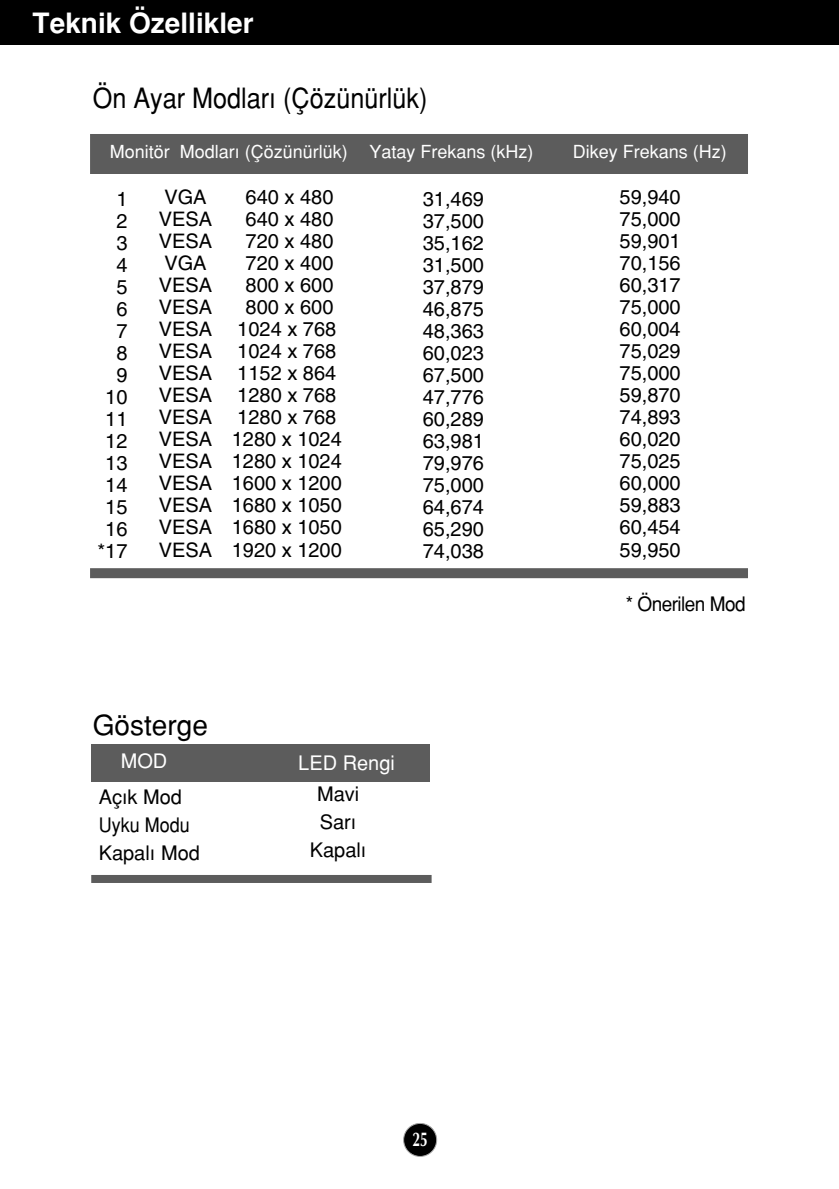
<style>
.page{position:relative;width:839px;height:1189px;background:#fff}
.page>*{position:absolute;margin:0;border:0;box-sizing:border-box;transform-origin:0 0}
.t1{font:28px "Helvetica Turk";color:#000;scale:.9 1}
.t2{font:28px "Helvetica Turk B";color:#fff}
.t3{font:28px "Helvetica Turk";color:#000}
.t4{font:20px/22px "Helvetica";color:#000;text-align:justify}
.t5{font:20px/28px "Helvetica Turk";color:#000}
.t6{font:20px "Helvetica Turk";letter-spacing:-.03em;color:#000;scale:.95 1}
.t7{font:20px "Helvetica Turk";color:#fff}
.t8{font:700 20px "Optima";color:#fff;scale:.7 1}
.t9{font:18px "Helvetica Turk";color:#fff}
</style>
<div class="page">
<div style="left:403px;top:1123px;width:33px;height:33px;background:#000;border-radius:50%"></div>
<div style="left:403px;top:1123px;width:34px;height:34px;border:2px solid #a5a5a5;border-radius:50%"></div>
<div style="left:0;top:0;width:839px;height:45px;background:#000"></div>
<div style="left:91px;top:743px;width:339px;height:38px;background:#5c5c5c"></div>
<div style="left:91px;top:875px;width:340px;height:8px;background:#5c5c5c"></div>
<div style="left:90px;top:134px;width:658px;height:40px;background:#5c5c5c"></div>
<div style="left:90px;top:568px;width:658px;height:10px;background:#5c5c5c"></div>
<h1 class="t2" style="left:33px;top:13px;width:222px">Teknik Özellikler</h1>
<h1 class="t1" style="left:93px;top:88px;width:373px">Ön Ayar Modlar› (Çözünürlük)</h1>
<p class="t9" style="left:110px;top:145px;width:425px">Monitör Modlar› (Çözünürlük) Yatay Frekans (kHz)</p>
<p class="t9" style="left:572px;top:145px;width:155px">Dikey Frekans (Hz)</p>
<p class="t4" style="left:97px;top:189px;width:32px;text-align:right">1<br>2<br>3<br>4<br>5<br>6<br>7<br>8<br>9<br>10<br>11<br>12<br>13<br>14<br>15<br>16 *17</p>
<p class="t4" style="left:232px;top:188px;width:112px;text-align:center">640 x 480<br>640 x 480<br>720 x 480<br>720 x 400<br>800 x 600<br>800 x 600<br>1024 x 768<br>1024 x 768<br>1152 x 864<br>1280 x 768<br>1280 x 768<br>1280 x 1024<br>1280 x 1024<br>1600 x 1200<br>1680 x 1050<br>1680 x 1050<br>1920 x 1200</p>
<p class="t4" style="left:423px;top:189px;width:63px">31,469<br>37,500<br>35,162<br>31,500<br>37,879<br>46,875<br>48,363<br>60,023<br>67,500<br>47,776<br>60,289<br>63,981<br>79,976<br>75,000<br>64,674<br>65,290<br>74,038</p>
<p class="t4" style="left:619px;top:188px;width:63px">59,940<br>75,000<br>59,901<br>70,156<br>60,317<br>75,000<br>60,004<br>75,029<br>75,000<br>59,870<br>74,893<br>60,020<br>75,025<br>60,000<br>59,883<br>60,454<br>59,950</p>
<p class="t4" style="left:159px;top:188px;width:55px;text-align:left">VGA<br>VESA<br>VESA<br>VGA<br>VESA<br>VESA<br>VESA<br>VESA<br>VESA<br>VESA<br>VESA<br>VESA<br>VESA<br>VESA<br>VESA<br>VESA<br>VESA</p>
<h1 class="t3" style="left:93px;top:715px;width:117px">Gösterge</h1>
<p class="t7" style="left:121px;top:754px;width:48px">MOD</p>
<p class="t7" style="left:298px;top:756px;width:98px">LED Rengi</p>
<p class="t5" style="left:99px;top:786px;width:103px">Aç›k Mod<br>Uyku Modu<br>Kapal› Mod</p>
<p class="t5" style="left:310px;top:782px;width:58px;text-align:center">Mavi<br>Sar›<br>Kapal›</p>
<p class="t8" style="left:412px;top:1131px;width:23px">25</p>
<p class="t6" style="left:626px;top:597px;width:128px">* Önerilen Mod</p>
</div>
